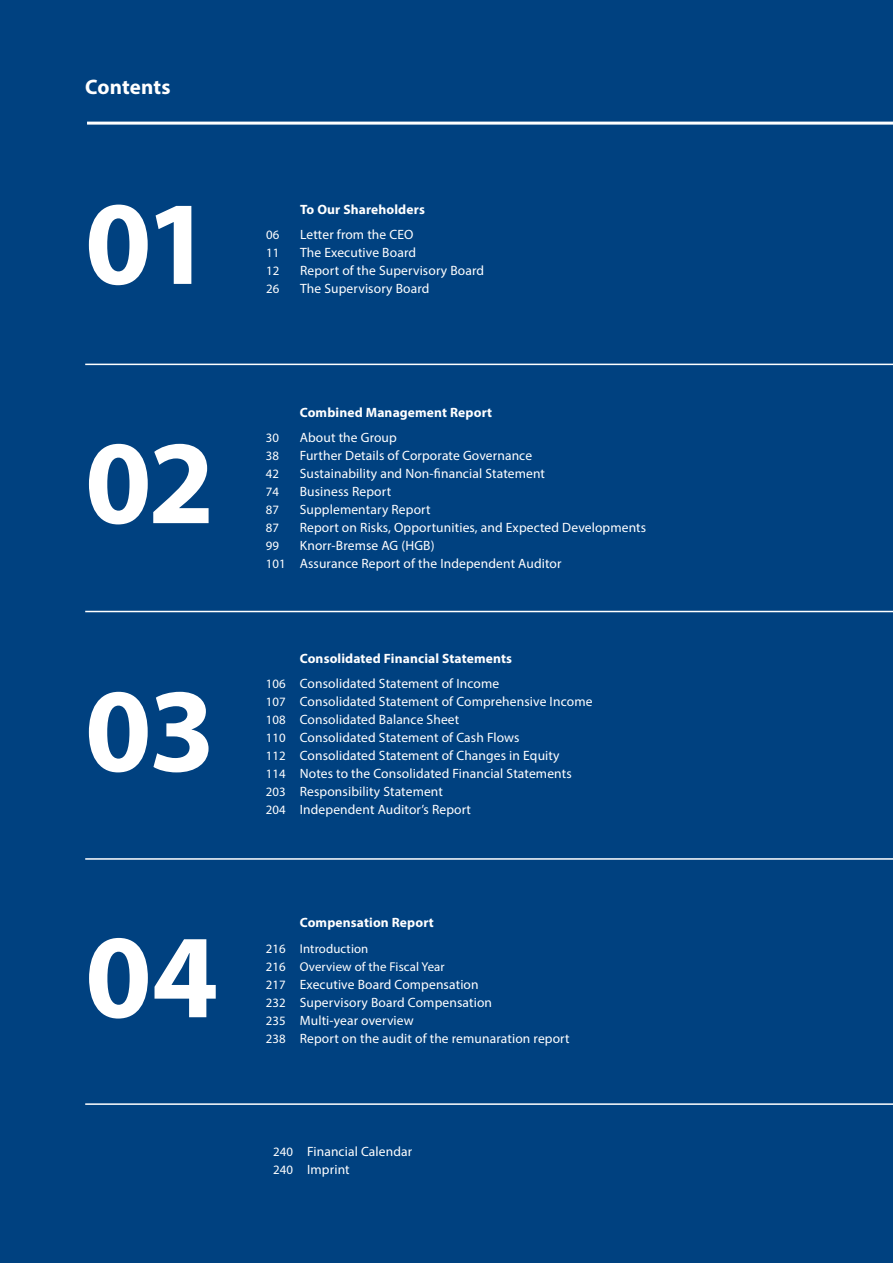
<style>
.page{position:relative;width:893px;height:1263px;background:#004180}
.page>*{position:absolute;margin:0;border:0;box-sizing:border-box;transform-origin:0 0}
.t1{font:700 120px "Myriad Pro";letter-spacing:-.025em;color:#fff}
.t2{font:700 21px "Myriad Pro";letter-spacing:.005em;color:#fff}
.t3{font:13.5px/18px "Myriad Pro";letter-spacing:.01em;color:#fff}
.t4{font:700 13.5px/25.5px "Myriad Pro";letter-spacing:.01em;color:#fff}
.t5{font:12.9px/18px "Myriad Pro";letter-spacing:.01em;color:#fff}
.s1{font-size:12.9px}
.s2{font-weight:400;font-size:12.9px}
.s3{font-weight:400}
</style>
<div class="page">
<hr style="left:87px;top:122px;width:806px;height:3px;background:#fff">
<hr style="left:85px;top:364px;width:808px;height:1px;background:#fff">
<hr style="left:85px;top:611px;width:808px;height:1px;background:#fff">
<hr style="left:85px;top:858px;width:808px;height:2px;background:#fff">
<hr style="left:85px;top:1103px;width:808px;height:2px;background:#fff">
<h2 class="t2" style="left:85px;top:73px;width:87px">Contents</h2>
<h1 class="t1" style="left:85px;top:165px;width:128px">01</h1>
<h1 class="t1" style="left:85px;top:404px;width:131px">02</h1>
<h1 class="t1" style="left:85px;top:652px;width:132px">03</h1>
<h1 class="t1" style="left:85px;top:898px;width:135px">04</h1>
<p class="t4" style="left:300px;top:196px;width:126px">To Our Shareholders</p>
<p class="t5" style="left:266px;top:226px;width:15px">06</p>
<p class="t3" style="left:300px;top:226px;width:115px">Letter from the CEO</p>
<p class="t5" style="left:266px;top:244px;width:15px">11</p>
<p class="t3" style="left:300px;top:244px;width:117px">The Executive Board</p>
<p class="t5" style="left:266px;top:262px;width:15px">12</p>
<p class="t3" style="left:300px;top:262px;width:185px">Report of the Supervisory Board</p>
<p class="t5" style="left:266px;top:280px;width:15px">26</p>
<p class="t3" style="left:300px;top:280px;width:131px">The Supervisory Board</p>
<p class="t4" style="left:300px;top:399px;width:194px">Combined Management Report</p>
<p class="t5" style="left:266px;top:429px;width:15px">30</p>
<p class="t3" style="left:300px;top:428px;width:99px">About the Group</p>
<p class="t5" style="left:266px;top:447px;width:15px">38</p>
<p class="t3" style="left:300px;top:446px;width:234px">Further Details of Corporate Governance</p>
<p class="t5" style="left:266px;top:465px;width:15px">42</p>
<p class="t3" style="left:300px;top:464px;width:247px">Sustainability and Non-financial Statement</p>
<p class="t5" style="left:266px;top:483px;width:15px">74</p>
<p class="t3" style="left:300px;top:482px;width:93px">Business Report</p>
<p class="t5" style="left:266px;top:501px;width:15px">87</p>
<p class="t3" style="left:300px;top:500px;width:132px">Supplementary Report</p>
<p class="t5" style="left:266px;top:519px;width:15px">87</p>
<p class="t3" style="left:300px;top:518px;width:348px">Report on Risks, Opportunities, and Expected Developments</p>
<p class="t5" style="left:266px;top:537px;width:15px">99</p>
<p class="t3" style="left:266px;top:536px;width:297px;text-indent:34px">Knorr-Bremse AG (HGB)<br><span class="s1">101</span> Assurance Report of the Independent Auditor</p>
<p class="t4" style="left:266px;top:645px;width:248px;text-indent:34px">Consolidated Financial Statements<br><span class="s2">106</span> <span class="s3">Consolidated Statement of Income</span></p>
<p class="t3" style="left:266px;top:693px;width:328px"><span class="s1">107</span> Consolidated Statement of Comprehensive Income <span class="s1">108</span> Consolidated Balance Sheet<br><span class="s1">110</span> Consolidated Statement of Cash Flows<br><span class="s1">112</span> Consolidated Statement of Changes in Equity<br><span class="s1">114</span> Notes to the Consolidated Financial Statements <span class="s1">203</span> Responsibility Statement<br><span class="s1">204</span> Independent Auditor’s Report</p>
<p class="t4" style="left:300px;top:909px;width:136px">Compensation Report</p>
<p class="t5" style="left:266px;top:939px;width:180px">216 Introduction<br>216 Overview of the Fiscal Year</p>
<p class="t3" style="left:266px;top:975px;width:228px"><span class="s1">217</span> Executive Board Compensation<br><span class="s1">232</span> Supervisory Board Compensation<br><span class="s1">235</span> Multi-year overview</p>
<p class="t3" style="left:266px;top:1029px;width:305px"><span class="s1">238</span> Report on the audit of the remunaration report</p>
<p class="t3" style="left:273px;top:1142px;width:141px"><span class="s1">240</span> Financial Calendar<br><span class="s1">240</span> Imprint</p>
</div>
